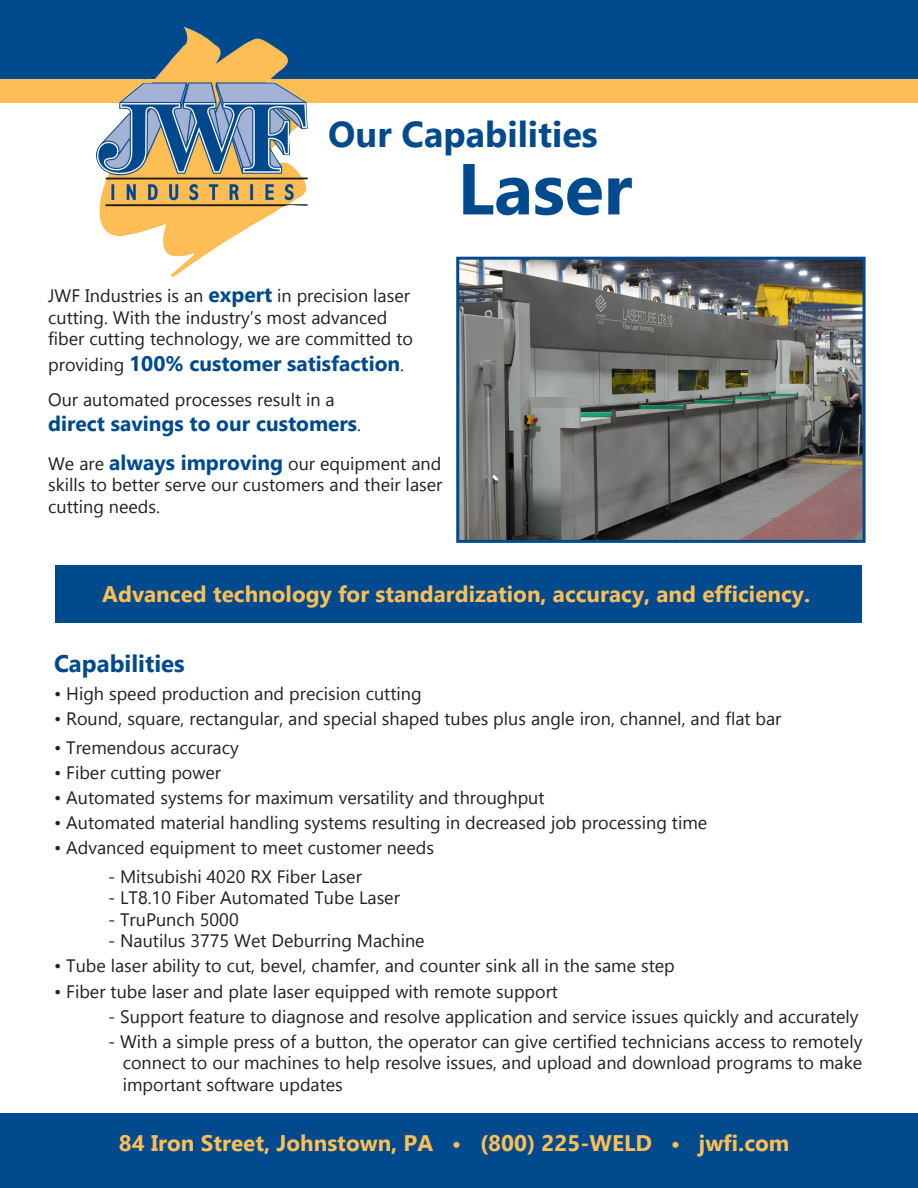
<style>
.page{position:relative;width:918px;height:1188px;background:#fff}
.page>*{position:absolute;margin:0;border:0;box-sizing:border-box;transform-origin:0 0}
.t1{font:700 72px "Gadugi";color:#004a8d}
.t2{font:700 36px "Gadugi";color:#004a8d}
.t3{font:700 24px "Gadugi";color:#004a8d}
.t4{font:700 22.5px "Gadugi";color:#fdbe56}
.t5{font:700 21px "Gadugi";color:#004a8d}
.t6{font:18px/21.6px "Gadugi";color:#231f20;text-align:justify}
.s1{font-weight:700;font-size:21px;color:#004a8d}
.s2{font-weight:400;font-size:18px;color:#231f20}
</style>
<div class="page">
<div style="left:56px;top:565px;width:806px;height:58px;background:#004a8d"></div>
<img style="left:460px;top:261px;width:402px;height:278px">
<div style="left:456px;top:257px;width:410px;height:286px;border:3px solid #004a8d"></div>
<div style="left:0;top:79px;width:918px;height:24px;background:#fdbe56"></div>
<div style="left:0;top:0;width:918px;height:79px;background:#004a8d"></div>
<div style="left:0;top:1113px;width:918px;height:75px;background:#004a8d"></div>
<img style="left:96px;top:27px;width:212px;height:250px">
<p class="t2" style="left:328px;top:113px;width:271px">Our Capabilities</p>
<p class="t1" style="left:458px;top:146px;width:176px">Laser</p>
<p class="t6" style="left:48px;top:285px;width:366px;text-align:left">JWF Industries is an <span class="s1">expert</span> in precision laser cutting. With the industry’s most advanced fiber cutting technology, we are committed to</p>
<p class="t5" style="left:48px;top:350px;width:358px"><span class="s2">providing</span> 100% customer satisfaction<span class="s2">.</span></p>
<p class="t6" style="left:48px;top:388px;width:288px">Our automated processes result in a</p>
<p class="t5" style="left:48px;top:411px;width:314px">direct savings to our customers<span class="s2">.</span></p>
<p class="t6" style="left:48px;top:452px;width:396px">We are <span class="s1">always improving</span> our equipment and skills to better serve our customers and their laser cutting needs.</p>
<p class="t4" style="left:102px;top:580px;width:709px">Advanced technology for standardization, accuracy, and efficiency.</p>
<p class="t3" style="left:54px;top:649px;width:132px">Capabilities</p>
<p class="t6" style="left:54px;top:683px;width:369px">• High speed production and precision cutting</p>
<p class="t6" style="left:54px;top:708px;width:729px">• Round, square, rectangular, and special shaped tubes plus angle iron, channel, and flat bar</p>
<p class="t6" style="left:54px;top:736px;width:186px">• Tremendous accuracy</p>
<p class="t6" style="left:54px;top:762px;width:169px">• Fiber cutting power</p>
<p class="t6" style="left:54px;top:787px;width:492px">• Automated systems for maximum versatility and throughput</p>
<p class="t6" style="left:54px;top:812px;width:655px">• Automated material handling systems resulting in decreased job processing time</p>
<p class="t6" style="left:54px;top:837px;width:382px">• Advanced equipment to meet customer needs</p>
<p class="t6" style="left:108px;top:865px;width:255px">- Mitsubishi 4020 RX Fiber Laser</p>
<p class="t6" style="left:108px;top:887px;width:293px">- LT8.10 Fiber Automated Tube Laser</p>
<p class="t6" style="left:108px;top:908px;width:132px">- TruPunch 5000</p>
<p class="t6" style="left:108px;top:930px;width:318px">- Nautilus 3775 Wet Deburring Machine</p>
<p class="t6" style="left:54px;top:955px;width:622px">• Tube laser ability to cut, bevel, chamfer, and counter sink all in the same step</p>
<p class="t6" style="left:54px;top:980px;width:506px">• Fiber tube laser and plate laser equipped with remote support</p>
<p class="t6" style="left:108px;top:1005px;width:752px">- Support feature to diagnose and resolve application and service issues quickly and accurately</p>
<p class="t6" style="left:123px;top:1030px;width:741px;text-indent:-15px">- With a simple press of a button, the operator can give certified technicians access to remotely connect to our machines to help resolve issues, and upload and download programs to make important software updates</p>
<p class="t4" style="left:119px;top:1130px;width:672px">84 Iron Street, Johnstown, PA • (800) 225-WELD • jwfi.com</p>
</div>
